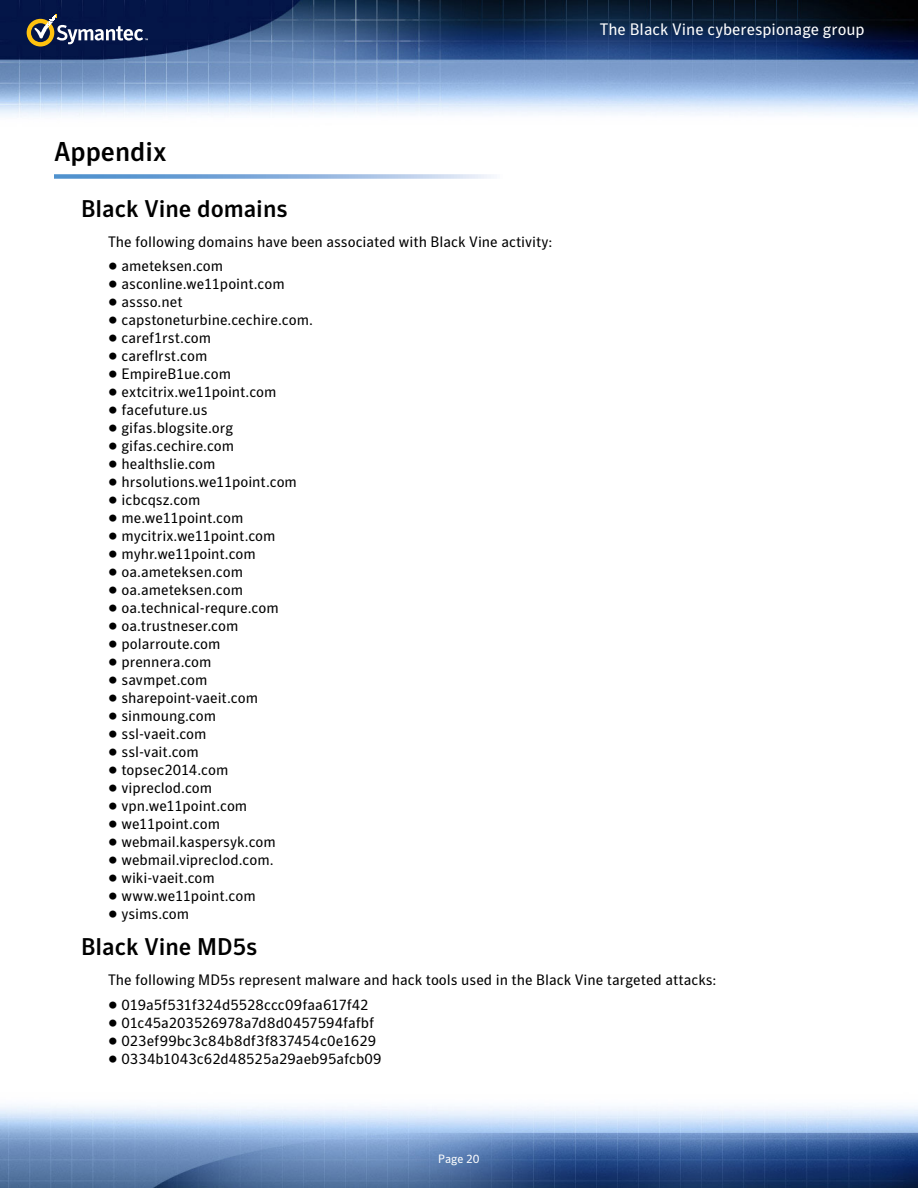
<style>
.page{position:relative;width:918px;height:1188px;background:#fff}
.page>*{position:absolute;margin:0;border:0;box-sizing:border-box;transform-origin:0 0}
.t1{font:500 27px "Symantec Sans";color:#000}
.t2{font:500 24px "Symantec Sans";color:#000}
.t3{font:16.5px "Symantec Sans";color:#fff}
.t4{font:15px "Symantec Sans";color:#000}
.t5{font:12px "Symantec Sans";color:#fff}
.s1{font-family:"Tahoma";font-weight:700}
</style>
<div class="page">
<img style="left:0;top:0;width:918px;height:1188px">
<svg style="left:27px;top:15px;width:121px;height:32px;background:#434b62"></svg>
<svg style="left:54px;top:174px;width:783px;height:5px"></svg>
<p class="t3" style="left:600px;top:19px;width:266px">The Black Vine cyberespionage group</p>
<h1 class="t1" style="left:54px;top:135px;width:114px">Appendix</h1>
<h2 class="t2" style="left:81px;top:194px;width:208px">Black Vine domains</h2>
<p class="t4" style="left:108px;top:233px;width:446px">The following domains have been associated with Black Vine activity:</p>
<p class="t4" style="left:108px;top:257px;width:117px"><span class="s1">•</span> ameteksen.com</p>
<p class="t4" style="left:108px;top:275px;width:178px"><span class="s1">•</span> asconline.we11point.com</p>
<p class="t4" style="left:108px;top:293px;width:76px"><span class="s1">•</span> assso.net</p>
<p class="t4" style="left:108px;top:311px;width:206px"><span class="s1">•</span> capstoneturbine.cechire.com.</p>
<p class="t4" style="left:108px;top:329px;width:105px"><span class="s1">•</span> caref1rst.com</p>
<p class="t4" style="left:108px;top:347px;width:101px"><span class="s1">•</span> careflrst.com</p>
<p class="t4" style="left:108px;top:365px;width:124px"><span class="s1">•</span> EmpireB1ue.com</p>
<p class="t4" style="left:108px;top:383px;width:170px"><span class="s1">•</span> extcitrix.we11point.com</p>
<p class="t4" style="left:108px;top:401px;width:101px"><span class="s1">•</span> facefuture.us</p>
<p class="t4" style="left:108px;top:419px;width:127px"><span class="s1">•</span> gifas.blogsite.org</p>
<p class="t4" style="left:108px;top:437px;width:128px"><span class="s1">•</span> gifas.cechire.com</p>
<p class="t4" style="left:108px;top:455px;width:109px"><span class="s1">•</span> healthslie.com</p>
<p class="t4" style="left:108px;top:473px;width:190px"><span class="s1">•</span> hrsolutions.we11point.com</p>
<p class="t4" style="left:108px;top:491px;width:94px"><span class="s1">•</span> icbcqsz.com</p>
<p class="t4" style="left:108px;top:509px;width:137px"><span class="s1">•</span> me.we11point.com</p>
<p class="t4" style="left:108px;top:527px;width:169px"><span class="s1">•</span> mycitrix.we11point.com</p>
<p class="t4" style="left:108px;top:545px;width:149px"><span class="s1">•</span> myhr.we11point.com</p>
<p class="t4" style="left:108px;top:563px;width:137px"><span class="s1">•</span> oa.ameteksen.com</p>
<p class="t4" style="left:108px;top:581px;width:137px"><span class="s1">•</span> oa.ameteksen.com</p>
<p class="t4" style="left:108px;top:599px;width:172px"><span class="s1">•</span> oa.technical-requre.com</p>
<p class="t4" style="left:108px;top:617px;width:132px"><span class="s1">•</span> oa.trustneser.com</p>
<p class="t4" style="left:108px;top:635px;width:114px"><span class="s1">•</span> polarroute.com</p>
<p class="t4" style="left:108px;top:653px;width:105px"><span class="s1">•</span> prennera.com</p>
<p class="t4" style="left:108px;top:671px;width:101px"><span class="s1">•</span> savmpet.com</p>
<p class="t4" style="left:108px;top:689px;width:152px"><span class="s1">•</span> sharepoint-vaeit.com</p>
<p class="t4" style="left:108px;top:707px;width:110px"><span class="s1">•</span> sinmoung.com</p>
<p class="t4" style="left:108px;top:725px;width:100px"><span class="s1">•</span> ssl-vaeit.com</p>
<p class="t4" style="left:108px;top:743px;width:92px"><span class="s1">•</span> ssl-vait.com</p>
<p class="t4" style="left:108px;top:761px;width:122px"><span class="s1">•</span> topsec2014.com</p>
<p class="t4" style="left:108px;top:779px;width:106px"><span class="s1">•</span> vipreclod.com</p>
<p class="t4" style="left:108px;top:797px;width:141px"><span class="s1">•</span> vpn.we11point.com</p>
<p class="t4" style="left:108px;top:815px;width:114px"><span class="s1">•</span> we11point.com</p>
<p class="t4" style="left:108px;top:833px;width:169px"><span class="s1">•</span> webmail.kaspersyk.com</p>
<p class="t4" style="left:108px;top:851px;width:167px"><span class="s1">•</span> webmail.vipreclod.com.</p>
<p class="t4" style="left:108px;top:869px;width:108px"><span class="s1">•</span> wiki-vaeit.com</p>
<p class="t4" style="left:108px;top:887px;width:149px"><span class="s1">•</span> www.we11point.com</p>
<p class="t4" style="left:108px;top:905px;width:83px"><span class="s1">•</span> ysims.com</p>
<h2 class="t2" style="left:81px;top:932px;width:178px">Black Vine MD5s</h2>
<p class="t4" style="left:108px;top:971px;width:610px">The following MD5s represent malware and hack tools used in the Black Vine targeted attacks:</p>
<p class="t4" style="left:108px;top:996px;width:262px"><span class="s1">•</span> 019a5f531f324d5528ccc09faa617f42</p>
<p class="t4" style="left:108px;top:1014px;width:268px"><span class="s1">•</span> 01c45a203526978a7d8d0457594fafbf</p>
<p class="t4" style="left:108px;top:1032px;width:270px"><span class="s1">•</span> 023ef99bc3c84b8df3f837454c0e1629</p>
<p class="t4" style="left:108px;top:1050px;width:275px"><span class="s1">•</span> 0334b1043c62d48525a29aeb95afcb09</p>
<p class="t5" style="left:438px;top:1152px;width:43px">Page 20</p>
</div>
